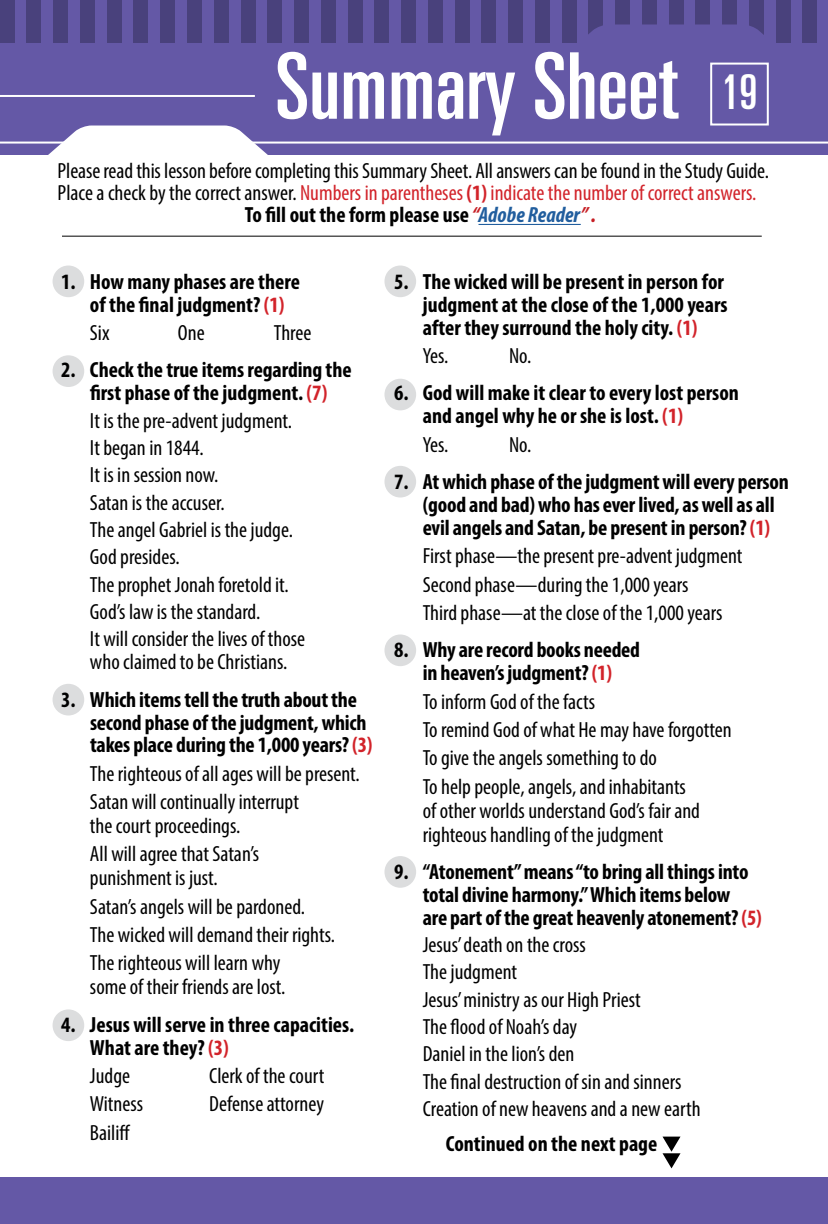
<style>
.page{position:relative;width:828px;height:1224px;background:#fff}
.page>*{position:absolute;margin:0;border:0;box-sizing:border-box;transform-origin:0 0}
.t1{font:ultra-condensed 92px "Univers";color:#fff}
.t2{font:ultra-condensed 48px "Univers";color:#fff}
.Test_Answer{font:condensed 22px/24px "Myriad Pro";color:#000}
.Test_Question{font:700 condensed 22px/23px "Myriad Pro";letter-spacing:-.01em;color:#000}
.s1{color:#d2232a}
.s2{font-weight:700;color:#d2232a}
.s3{font-style:italic;color:#c61d23}
.s4{font-style:italic;color:#215e9e}
</style>
<div class="page">
<div style="left:0;top:0;width:828px;height:59px;background:#6458a6"></div>
<div style="left:0;top:0;width:14px;height:45px;background:#49417c"></div>
<div style="left:107px;top:0;width:14px;height:45px;background:#49417c"></div>
<div style="left:214px;top:0;width:14px;height:45px;background:#49417c"></div>
<div style="left:321px;top:0;width:14px;height:45px;background:#49417c"></div>
<div style="left:27px;top:0;width:14px;height:45px;background:#49417c"></div>
<div style="left:134px;top:0;width:14px;height:45px;background:#49417c"></div>
<div style="left:241px;top:0;width:14px;height:45px;background:#49417c"></div>
<div style="left:348px;top:0;width:14px;height:45px;background:#49417c"></div>
<div style="left:54px;top:0;width:14px;height:45px;background:#49417c"></div>
<div style="left:161px;top:0;width:14px;height:45px;background:#49417c"></div>
<div style="left:268px;top:0;width:14px;height:45px;background:#49417c"></div>
<div style="left:375px;top:0;width:14px;height:45px;background:#49417c"></div>
<div style="left:80px;top:0;width:15px;height:45px;background:#49417c"></div>
<div style="left:187px;top:0;width:15px;height:45px;background:#49417c"></div>
<div style="left:294px;top:0;width:15px;height:45px;background:#49417c"></div>
<div style="left:401px;top:0;width:15px;height:45px;background:#49417c"></div>
<div style="left:428px;top:0;width:15px;height:45px;background:#49417c"></div>
<div style="left:535px;top:0;width:15px;height:45px;background:#49417c"></div>
<div style="left:642px;top:0;width:15px;height:45px;background:#49417c"></div>
<div style="left:749px;top:0;width:15px;height:45px;background:#49417c"></div>
<div style="left:455px;top:0;width:14px;height:45px;background:#49417c"></div>
<div style="left:562px;top:0;width:14px;height:45px;background:#49417c"></div>
<div style="left:669px;top:0;width:14px;height:45px;background:#49417c"></div>
<div style="left:776px;top:0;width:14px;height:45px;background:#49417c"></div>
<div style="left:482px;top:0;width:14px;height:45px;background:#49417c"></div>
<div style="left:589px;top:0;width:14px;height:45px;background:#49417c"></div>
<div style="left:696px;top:0;width:14px;height:45px;background:#49417c"></div>
<div style="left:803px;top:0;width:14px;height:45px;background:#49417c"></div>
<div style="left:508px;top:0;width:15px;height:45px;background:#49417c"></div>
<div style="left:615px;top:0;width:15px;height:45px;background:#49417c"></div>
<div style="left:722px;top:0;width:15px;height:45px;background:#49417c"></div>
<div style="left:0;top:44px;width:828px;height:1180px;background:#6458a6"></div>
<svg style="left:535px;top:24px;width:282px;height:39px"></svg>
<svg style="left:6px;top:126px;width:304px;height:30px"></svg>
<div style="left:0;top:156px;width:828px;height:1021px;background:#fff"></div>
<div style="left:384px;top:266px;width:32px;height:31px;background:#dcddde;border-radius:50%"></div>
<div style="left:53px;top:266px;width:31px;height:31px;background:#dcddde;border-radius:50%"></div>
<hr style="left:0;top:142px;width:828px;height:2px;background:#fff">
<hr style="left:62px;top:236px;width:700px;height:1px;background:#000">
<div style="left:384px;top:379px;width:32px;height:31px;background:#dcddde;border-radius:50%"></div>
<div style="left:53px;top:355px;width:31px;height:32px;background:#dcddde;border-radius:50%"></div>
<div style="left:384px;top:466px;width:32px;height:32px;background:#dcddde;border-radius:50%"></div>
<div style="left:53px;top:684px;width:31px;height:32px;background:#dcddde;border-radius:50%"></div>
<div style="left:53px;top:1009px;width:31px;height:32px;background:#dcddde;border-radius:50%"></div>
<div style="left:384px;top:634px;width:32px;height:32px;background:#dcddde;border-radius:50%"></div>
<div style="left:384px;top:856px;width:32px;height:32px;background:#dcddde;border-radius:50%"></div>
<div style="left:710px;top:63px;width:59px;height:63px;border:2px solid #fff"></div>
<hr style="left:0;top:95px;width:255px;height:2px;background:#fff">
<svg style="left:663px;top:1137px;width:18px;height:31px"></svg>
<hr style="left:479px;top:224px;width:102px;height:1px;background:#215e9e">
<p class="t1" style="left:275px;top:34px;width:404px">Summary Sheet</p>
<p class="t2" style="left:722px;top:65px;width:37px">19</p>
<p class="Test_Answer" style="left:58px;top:160px;width:713px;line-height:22px">Please read this lesson before completing this Summary Sheet. All answers can be found in the Study Guide.<br>Place a check by the correct answer. <span class="s1">Numbers in parentheses</span> <span class="s2">(1)</span> <span class="s1">indicate the number of correct answers.</span></p>
<p class="Test_Question" style="left:245px;top:203px;width:353px">To fill out the form please use <span class="s3">“</span><span class="s4">Adobe Reader</span><span class="s3">” .</span></p>
<p class="Test_Question" style="left:90px;top:269px;width:212px;text-indent:-29px">1. How many phases are there of the final judgment? <span class="s1">(1)</span></p>
<p class="Test_Answer" style="left:90px;top:320px;width:21px">Six</p>
<p class="Test_Answer" style="left:178px;top:320px;width:28px">One</p>
<p class="Test_Answer" style="left:274px;top:320px;width:39px">Three</p>
<p class="Test_Question" style="left:61px;top:358px;width:292px;text-align:center">2. Check the true items regarding the first phase of the judgment. <span class="s1">(7)</span></p>
<p class="Test_Answer" style="left:90px;top:408px;width:204px">It is the pre-advent judgment.</p>
<p class="Test_Answer" style="left:90px;top:435px;width:115px">It began in 1844.</p>
<p class="Test_Answer" style="left:90px;top:463px;width:130px">It is in session now.</p>
<p class="Test_Answer" style="left:90px;top:490px;width:136px">Satan is the accuser.</p>
<p class="Test_Answer" style="left:90px;top:517px;width:205px">The angel Gabriel is the judge.</p>
<p class="Test_Answer" style="left:90px;top:545px;width:91px">God presides.</p>
<p class="Test_Answer" style="left:90px;top:572px;width:200px">The prophet Jonah foretold it.</p>
<p class="Test_Answer" style="left:90px;top:599px;width:172px">God’s law is the standard.</p>
<p class="Test_Answer" style="left:90px;top:627px;width:217px;line-height:23px">It will consider the lives of those who claimed to be Christians.</p>
<p class="Test_Question" style="left:90px;top:687px;width:284px;text-indent:-29px">3. Which items tell the truth about the second phase of the judgment, which takes place during the 1,000 years? <span class="s1">(3)</span></p>
<p class="Test_Answer" style="left:90px;top:761px;width:271px">The righteous of all ages will be present.</p>
<p class="Test_Answer" style="left:90px;top:790px;width:211px">Satan will continually interrupt the court proceedings.</p>
<p class="Test_Answer" style="left:90px;top:842px;width:171px">All will agree that Satan’s punishment is just.</p>
<p class="Test_Answer" style="left:90px;top:894px;width:217px">Satan’s angels will be pardoned.</p>
<p class="Test_Answer" style="left:90px;top:923px;width:247px">The wicked will demand their rights.</p>
<p class="Test_Answer" style="left:90px;top:951px;width:197px">The righteous will learn why some of their friends are lost.</p>
<p class="Test_Question" style="left:90px;top:1012px;width:266px;text-indent:-29px">4. Jesus will serve in three capacities.<br>What are they? <span class="s1">(3)</span></p>
<p class="Test_Answer" style="left:90px;top:1064px;width:42px">Judge</p>
<p class="Test_Answer" style="left:209px;top:1064px;width:117px">Clerk of the court</p>
<p class="Test_Answer" style="left:90px;top:1092px;width:55px">Witness</p>
<p class="Test_Answer" style="left:209px;top:1092px;width:116px">Defense attorney</p>
<p class="Test_Answer" style="left:90px;top:1120px;width:42px">Bailiff</p>
<p class="Test_Question" style="left:423px;top:269px;width:306px;text-indent:-29px">5. The wicked will be present in person for judgment at the close of the 1,000 years after they surround the holy city. <span class="s1">(1)</span></p>
<p class="Test_Answer" style="left:423px;top:343px;width:27px">Yes.</p>
<p class="Test_Answer" style="left:509px;top:343px;width:24px">No.</p>
<p class="Test_Question" style="left:423px;top:381px;width:318px;text-indent:-29px">6. God will make it clear to every lost person and angel why he or she is lost. <span class="s1">(1)</span></p>
<p class="Test_Answer" style="left:423px;top:432px;width:27px">Yes.</p>
<p class="Test_Answer" style="left:509px;top:432px;width:24px">No.</p>
<p class="Test_Question" style="left:423px;top:470px;width:368px;text-indent:-29px">7. At which phase of the judgment will every person (good and bad) who has ever lived, as well as all evil angels and Satan, be present in person? <span class="s1">(1)</span></p>
<p class="Test_Answer" style="left:423px;top:544px;width:321px">First phase—the present pre-advent judgment</p>
<p class="Test_Answer" style="left:423px;top:572px;width:267px">Second phase—during the 1,000 years</p>
<p class="Test_Answer" style="left:423px;top:600px;width:301px">Third phase—at the close of the 1,000 years</p>
<p class="Test_Question" style="left:394px;top:638px;width:248px;text-align:center">8. Why are record books needed in heaven’s judgment? <span class="s1">(1)</span></p>
<p class="Test_Answer" style="left:423px;top:689px;width:174px">To inform God of the facts</p>
<p class="Test_Answer" style="left:423px;top:717px;width:310px">To remind God of what He may have forgotten</p>
<p class="Test_Answer" style="left:423px;top:746px;width:236px">To give the angels something to do</p>
<p class="Test_Answer" style="left:423px;top:774px;width:279px">To help people, angels, and inhabitants of other worlds understand God’s fair and righteous handling of the judgment</p>
<p class="Test_Question" style="left:423px;top:860px;width:341px;text-indent:-29px">9. “Atonement” means “to bring all things into total divine harmony.” Which items below<br>are part of the great heavenly atonement? <span class="s1">(5)</span></p>
<p class="Test_Answer" style="left:423px;top:933px;width:165px">Jesus’ death on the cross</p>
<p class="Test_Answer" style="left:423px;top:960px;width:96px">The judgment</p>
<p class="Test_Answer" style="left:423px;top:987px;width:219px">Jesus’ ministry as our High Priest</p>
<p class="Test_Answer" style="left:423px;top:1015px;width:156px">The flood of Noah’s day</p>
<p class="Test_Answer" style="left:423px;top:1042px;width:153px">Daniel in the lion’s den</p>
<p class="Test_Answer" style="left:423px;top:1069px;width:260px">The final destruction of sin and sinners</p>
<p class="Test_Answer" style="left:423px;top:1097px;width:279px">Creation of new heavens and a new earth</p>
<p class="Test_Question" style="left:446px;top:1132px;width:213px">Continued on the next page</p>
</div>
